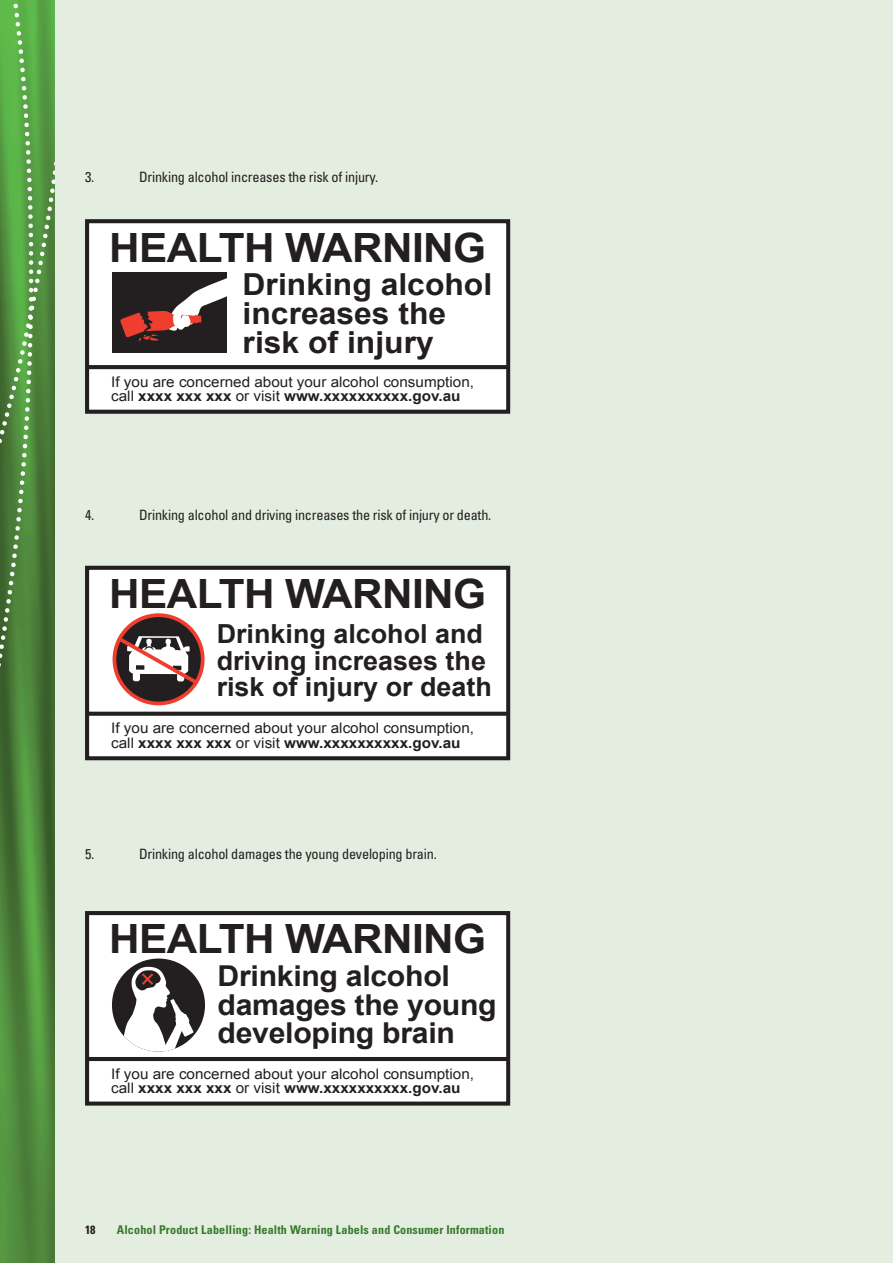
<style>
.page{position:relative;width:893px;height:1263px;background:#fff}
.page>*{position:absolute;margin:0;border:0;box-sizing:border-box;transform-origin:0 0}
.t1{font:700 40.35px "Arial";letter-spacing:-.015em;color:#231f20;scale:1.05 1}
.t2{font:700 30.3px/29px "Arial";color:#231f20;scale:1.05 1}
.t3{font:700 28.8px/28.8px "Arial";letter-spacing:-.01em;color:#231f20;scale:1.05 1}
.t4{font:700 26.25px/26.7px "Arial";color:#231f20}
.t5{font:14.55px/14.7px "Arial";color:#231f20;scale:1.05 1}
.t6{font:condensed 14.25px "Univers";letter-spacing:-.015em;color:#231f20}
.t7{font:700 condensed 12.15px "Univers";letter-spacing:.015em;color:#357b2b}
.t8{font:700 condensed 12px "Univers";color:#231f20}
.s1{font-weight:700}
</style>
<div class="page">
<img style="left:0;top:923px;width:55px;height:340px">
<svg style="left:0;top:797px;width:55px;height:126px;background:#487d37"></svg>
<svg style="left:0;top:0;width:55px;height:797px;background:#548e43"></svg>
<div style="left:55px;top:0;width:838px;height:1263px;background:#e3ede0"></div>
<div style="left:85px;top:220px;width:425px;height:194px;background:#fff"></div>
<div style="left:85px;top:219px;width:425px;height:195px;border:4px solid #231f20"></div>
<svg style="left:87px;top:365px;width:421px;height:4px;background:#272324"></svg>
<div style="left:112px;top:272px;width:114px;height:81px;background:#231f20"></div>
<svg style="left:120px;top:278px;width:106px;height:64px"></svg>
<div style="left:85px;top:911px;width:425px;height:195px;background:#fff"></div>
<div style="left:85px;top:911px;width:425px;height:195px;border:4px solid #231f20"></div>
<hr style="left:87px;top:1057px;width:421px;height:4px;background:#231f20">
<div style="left:112px;top:958px;width:93px;height:93px;background:#231f20;border-radius:47px"></div>
<svg style="left:121px;top:966px;width:72px;height:85px"></svg>
<div style="left:85px;top:566px;width:425px;height:194px;background:#fff"></div>
<div style="left:85px;top:566px;width:425px;height:194px;border:4px solid #231f20"></div>
<svg style="left:87px;top:712px;width:421px;height:4px;background:#2f2b2c"></svg>
<svg style="left:114px;top:615px;width:89px;height:88px"></svg>
<div style="left:113px;top:613px;width:92px;height:92px;border:4px solid #ef3e2e;border-radius:50%"></div>
<svg style="left:115px;top:631px;width:88px;height:61px"></svg>
<p class="t6" style="left:85px;top:168px;width:11px">3.</p>
<p class="t6" style="left:139px;top:168px;width:241px">Drinking alcohol increases the risk of injury.</p>
<h1 class="t1" style="left:109px;top:225px;width:360px">HEALTH WARNING</h1>
<h2 class="t2" style="left:243px;top:270px;width:239px">Drinking alcohol increases the risk of injury</h2>
<p class="t5" style="left:111px;top:374px;width:347px">If you are concerned about your alcohol consumption, call <span class="s1">xxxx xxx xxx</span> or visit <span class="s1">www.xxxxxxxxxx.gov.au</span></p>
<p class="t6" style="left:85px;top:506px;width:11px">4.</p>
<p class="t6" style="left:139px;top:506px;width:354px">Drinking alcohol and driving increases the risk of injury or death.</p>
<h1 class="t1" style="left:109px;top:571px;width:360px">HEALTH WARNING</h1>
<h3 class="t4" style="left:217px;top:620px;width:277px">Drinking alcohol and driving increases the risk of injury or death</h3>
<p class="t5" style="left:111px;top:721px;width:347px">If you are concerned about your alcohol consumption, call <span class="s1">xxxx xxx xxx</span> or visit <span class="s1">www.xxxxxxxxxx.gov.au</span></p>
<p class="t6" style="left:85px;top:844px;width:11px">5.</p>
<p class="t6" style="left:139px;top:844px;width:299px">Drinking alcohol damages the young developing brain.</p>
<h1 class="t1" style="left:109px;top:916px;width:360px">HEALTH WARNING</h1>
<h3 class="t3" style="left:218px;top:961px;width:267px">Drinking alcohol damages the young developing brain</h3>
<p class="t5" style="left:111px;top:1066px;width:347px">If you are concerned about your alcohol consumption, call <span class="s1">xxxx xxx xxx</span> or visit <span class="s1">www.xxxxxxxxxx.gov.au</span></p>
<p class="t8" style="left:85px;top:1222px;width:12px">18</p>
<p class="t7" style="left:117px;top:1222px;width:389px">Alcohol Product Labelling: Health Warning Labels and Consumer Information</p>
</div>
